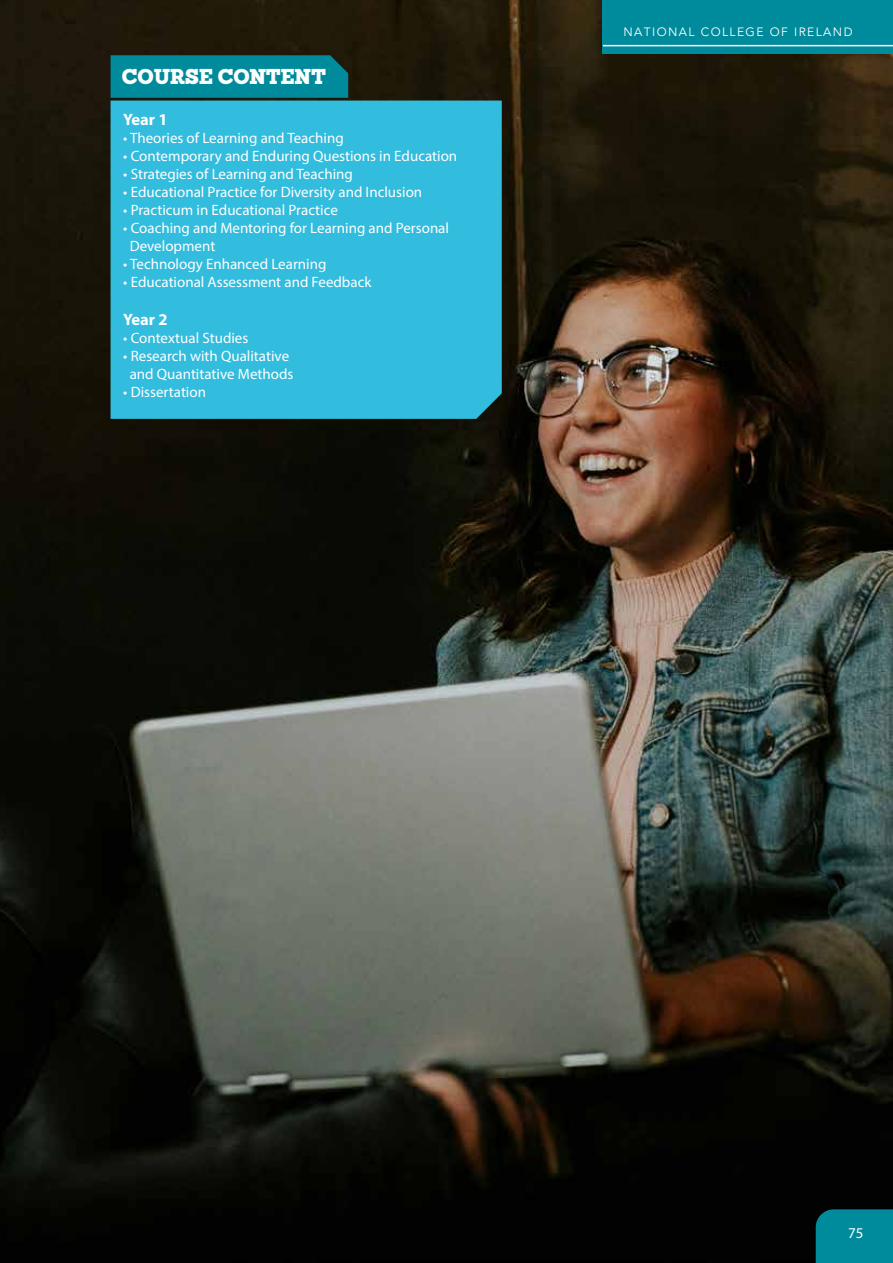
<style>
.page{position:relative;width:893px;height:1263px;background:#fff}
.page>*{position:absolute;margin:0;border:0;box-sizing:border-box;transform-origin:0 0}
.t1{font:900 21px "Sanchez";letter-spacing:-.005em;color:#fff}
.t2{font:700 16.5px "Myriad Pro";color:#fff}
.t3{font:15px/18px "Myriad Pro";color:#fff}
.t4{font:12px "Avenir";letter-spacing:.12em;color:#fff}
</style>
<div class="page">
<img style="left:0;top:0;width:893px;height:1263px">
<div style="left:816px;top:1209px;width:77px;height:54px;background:#008b9c"></div>
<div style="left:603px;top:0;width:290px;height:54px;background:#008b9c"></div>
<hr style="left:603px;top:45px;width:290px;height:1px;background:#fff">
<div style="left:111px;top:101px;width:391px;height:318px;background:#32bcde"></div>
<div style="left:111px;top:55px;width:237px;height:43px;background:#008b9c"></div>
<img style="left:0;top:897px;width:1px;height:366px">
<h1 class="t1" style="left:122px;top:61px;width:206px">COURSE CONTENT</h1>
<p class="t2" style="left:123px;top:109px;width:46px">Year 1</p>
<p class="t3" style="left:123px;top:129px;width:222px">• Theories of Learning and Teaching</p>
<p class="t3" style="left:123px;top:147px;width:335px">• Contemporary and Enduring Questions in Education</p>
<p class="t3" style="left:123px;top:165px;width:231px">• Strategies of Learning and Teaching</p>
<p class="t3" style="left:123px;top:183px;width:300px">• Educational Practice for Diversity and Inclusion</p>
<p class="t3" style="left:123px;top:201px;width:216px">• Practicum in Educational Practice</p>
<p class="t3" style="left:130px;top:219px;width:321px;text-indent:-6px">• Coaching and Mentoring for Learning and Personal<br>Development</p>
<p class="t3" style="left:123px;top:255px;width:205px">• Technology Enhanced Learning</p>
<p class="t3" style="left:123px;top:273px;width:250px">• Educational Assessment and Feedback</p>
<p class="t2" style="left:123px;top:309px;width:46px">Year 2</p>
<p class="t3" style="left:123px;top:329px;width:127px">• Contextual Studies</p>
<p class="t3" style="left:123px;top:347px;width:172px;text-align:center">• Research with Qualitative and Quantitative Methods</p>
<p class="t3" style="left:123px;top:383px;width:84px">• Dissertation</p>
<p class="t4" style="left:623px;top:23px;width:231px">NATIONAL COLLEGE OF IRELAND</p>
<p class="t3" style="left:848px;top:1223px;width:17px">75</p>
</div>
